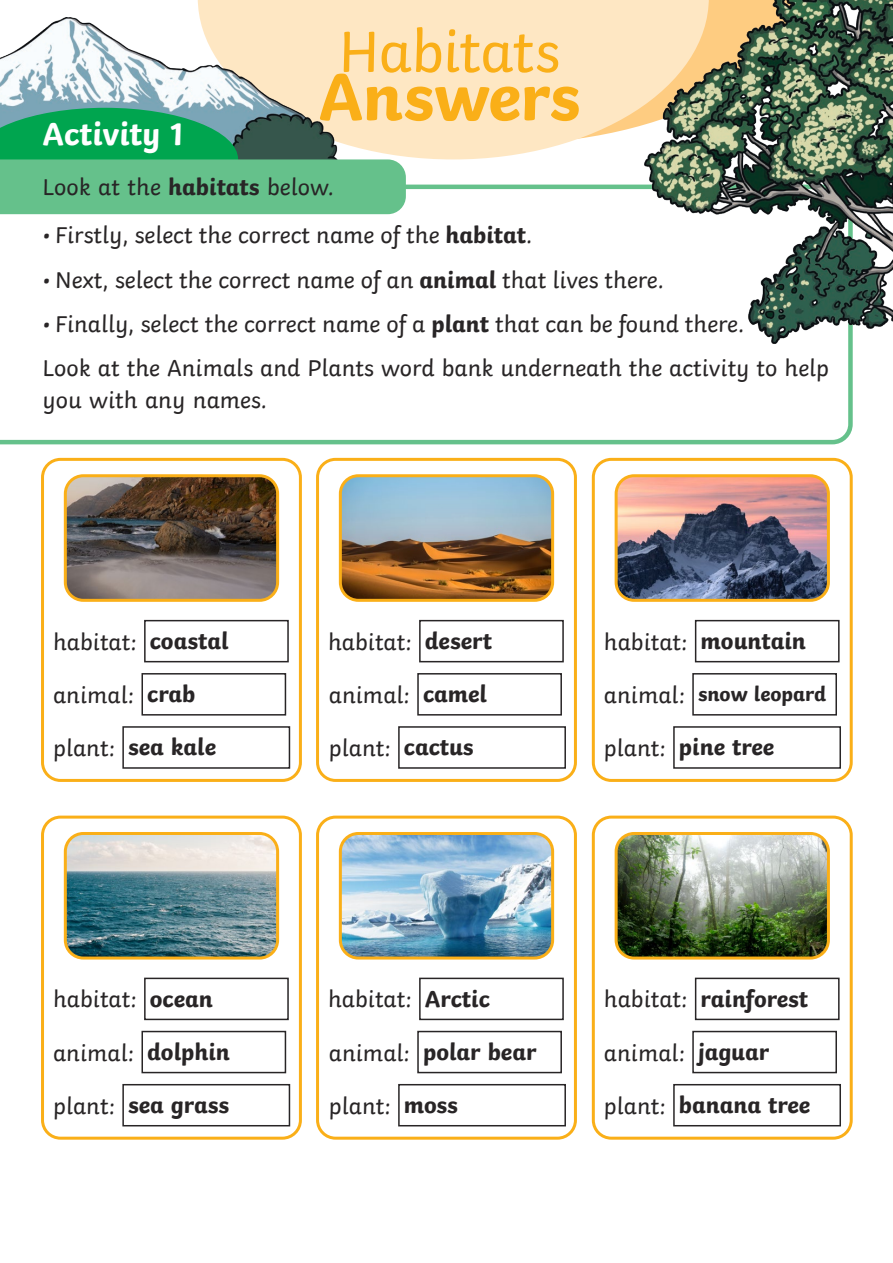
<style>
.page{position:relative;width:893px;height:1263px;background:#fff}
.page>*{position:absolute;margin:0;border:0;box-sizing:border-box;transform-origin:0 0}
.Heading_1{font:700 69px "Twinkl";letter-spacing:-.01em;color:#faaf18}
.Heading_1-2{font:60.9px "Twinkl";letter-spacing:-.02em;color:#faaf18}
.Heading_2{font:700 33px "Twinkl";color:#fff}
.KS1_Body_Copy{font:24px/31.5px "Twinkl";color:#282526}
.KS1_Body_Copy-2{font:700 24px "Twinkl";color:#282526}
.KS1_Body_Copy-3{font:700 21px "Twinkl";color:#282526}
.s1{font-weight:700}
</style>
<div class="page">
<div style="left:198px;top:0;width:446px;height:159px;background:#fee7c3"></div>
<img style="left:0;top:17px;width:339px;height:91px">
<svg style="left:0;top:185px;width:853px;height:259px"></svg>
<svg style="left:0;top:108px;width:406px;height:106px;background:#59b27f"></svg>
<div style="left:41px;top:458px;width:261px;height:324px;border:3px solid #faaf18;border-radius:18px"></div>
<div style="left:41px;top:816px;width:261px;height:324px;border:3px solid #faaf18;border-radius:18px"></div>
<div style="left:316px;top:458px;width:261px;height:324px;border:3px solid #faaf18;border-radius:18px"></div>
<div style="left:316px;top:816px;width:261px;height:324px;border:3px solid #faaf18;border-radius:18px"></div>
<div style="left:592px;top:458px;width:261px;height:324px;border:3px solid #faaf18;border-radius:18px"></div>
<div style="left:592px;top:816px;width:261px;height:324px;border:3px solid #faaf18;border-radius:18px"></div>
<img style="left:68px;top:478px;width:207px;height:120px">
<div style="left:64px;top:474px;width:215px;height:128px;border:3px solid #faaf18;border-radius:18px"></div>
<img style="left:65px;top:836px;width:213px;height:122px">
<div style="left:64px;top:832px;width:215px;height:127px;border:3px solid #faaf18;border-radius:18px"></div>
<img style="left:343px;top:478px;width:207px;height:120px">
<div style="left:339px;top:474px;width:215px;height:128px;border:3px solid #faaf18;border-radius:18px"></div>
<img style="left:340px;top:836px;width:213px;height:122px">
<div style="left:339px;top:832px;width:215px;height:127px;border:3px solid #faaf18;border-radius:18px"></div>
<img style="left:616px;top:478px;width:210px;height:120px">
<div style="left:615px;top:474px;width:215px;height:128px;border:3px solid #faaf18;border-radius:18px"></div>
<img style="left:616px;top:836px;width:210px;height:122px">
<div style="left:615px;top:832px;width:215px;height:127px;border:3px solid #faaf18;border-radius:18px"></div>
<div style="left:144px;top:620px;width:145px;height:42px;border:2px solid #282526"></div>
<div style="left:144px;top:978px;width:145px;height:42px;border:2px solid #282526"></div>
<div style="left:122px;top:726px;width:168px;height:43px;border:2px solid #282526"></div>
<div style="left:122px;top:1084px;width:168px;height:42px;border:2px solid #282526"></div>
<div style="left:398px;top:726px;width:168px;height:43px;border:2px solid #282526"></div>
<div style="left:398px;top:1084px;width:168px;height:42px;border:2px solid #282526"></div>
<div style="left:673px;top:726px;width:168px;height:43px;border:2px solid #282526"></div>
<div style="left:673px;top:1084px;width:168px;height:42px;border:2px solid #282526"></div>
<div style="left:141px;top:673px;width:145px;height:42px;border:2px solid #282526"></div>
<div style="left:141px;top:1031px;width:145px;height:42px;border:2px solid #282526"></div>
<div style="left:417px;top:673px;width:145px;height:42px;border:2px solid #282526"></div>
<div style="left:417px;top:1031px;width:145px;height:42px;border:2px solid #282526"></div>
<div style="left:692px;top:673px;width:145px;height:42px;border:2px solid #282526"></div>
<div style="left:692px;top:1031px;width:145px;height:42px;border:2px solid #282526"></div>
<div style="left:419px;top:620px;width:145px;height:42px;border:2px solid #282526"></div>
<div style="left:419px;top:978px;width:145px;height:42px;border:2px solid #282526"></div>
<div style="left:695px;top:620px;width:145px;height:42px;border:2px solid #282526"></div>
<div style="left:695px;top:978px;width:145px;height:42px;border:2px solid #282526"></div>
<img style="left:644px;top:0;width:249px;height:417px">
<p class="Heading_2" style="left:43px;top:107px;width:143px">Activity 1</p>
<p class="Heading_1-2" style="left:338px;top:4px;width:223px">Habitats</p>
<p class="Heading_1" style="left:318px;top:40px;width:263px">Answers</p>
<p class="KS1_Body_Copy" style="left:43px;top:169px;width:293px">Look at the <span class="s1">habitats</span> below.</p>
<p class="KS1_Body_Copy" style="left:43px;top:217px;width:491px">• Firstly, select the correct name of the <span class="s1">habitat</span>.</p>
<p class="KS1_Body_Copy" style="left:43px;top:262px;width:623px">• Next, select the correct name of an <span class="s1">animal</span> that lives there.</p>
<p class="KS1_Body_Copy" style="left:43px;top:306px;width:703px">• Finally, select the correct name of a <span class="s1">plant</span> that can be found there.</p>
<p class="KS1_Body_Copy" style="left:43px;top:350px;width:788px">Look at the Animals and Plants word bank underneath the activity to help you with any names.</p>
<p class="KS1_Body_Copy" style="left:53px;top:624px;width:85px">habitat:</p>
<p class="KS1_Body_Copy-2" style="left:150px;top:621px;width:80px">coastal</p>
<p class="KS1_Body_Copy" style="left:328px;top:624px;width:85px">habitat:</p>
<p class="KS1_Body_Copy-2" style="left:425px;top:621px;width:69px">desert</p>
<p class="KS1_Body_Copy" style="left:604px;top:624px;width:85px">habitat:</p>
<p class="KS1_Body_Copy-2" style="left:701px;top:621px;width:107px">mountain</p>
<p class="KS1_Body_Copy" style="left:53px;top:677px;width:82px">animal:</p>
<p class="KS1_Body_Copy-2" style="left:147px;top:674px;width:50px">crab</p>
<p class="KS1_Body_Copy" style="left:329px;top:677px;width:82px">animal:</p>
<p class="KS1_Body_Copy-2" style="left:423px;top:674px;width:66px">camel</p>
<p class="KS1_Body_Copy" style="left:604px;top:677px;width:82px">animal:</p>
<p class="KS1_Body_Copy-3" style="left:698px;top:677px;width:129px">snow leopard</p>
<p class="KS1_Body_Copy" style="left:53px;top:730px;width:63px">plant:</p>
<p class="KS1_Body_Copy-2" style="left:128px;top:727px;width:89px">sea kale</p>
<p class="KS1_Body_Copy" style="left:329px;top:730px;width:63px">plant:</p>
<p class="KS1_Body_Copy-2" style="left:404px;top:727px;width:71px">cactus</p>
<p class="KS1_Body_Copy" style="left:604px;top:730px;width:63px">plant:</p>
<p class="KS1_Body_Copy-2" style="left:679px;top:727px;width:97px">pine tree</p>
<p class="KS1_Body_Copy" style="left:53px;top:981px;width:85px">habitat:</p>
<p class="KS1_Body_Copy-2" style="left:150px;top:979px;width:64px">ocean</p>
<p class="KS1_Body_Copy" style="left:328px;top:981px;width:85px">habitat:</p>
<p class="KS1_Body_Copy-2" style="left:425px;top:979px;width:66px">Arctic</p>
<p class="KS1_Body_Copy" style="left:604px;top:981px;width:85px">habitat:</p>
<p class="KS1_Body_Copy-2" style="left:701px;top:979px;width:109px">rainforest</p>
<p class="KS1_Body_Copy" style="left:53px;top:1034px;width:82px">animal:</p>
<p class="KS1_Body_Copy-2" style="left:147px;top:1032px;width:84px">dolphin</p>
<p class="KS1_Body_Copy" style="left:329px;top:1034px;width:82px">animal:</p>
<p class="KS1_Body_Copy-2" style="left:423px;top:1032px;width:115px">polar bear</p>
<p class="KS1_Body_Copy" style="left:604px;top:1034px;width:82px">animal:</p>
<p class="KS1_Body_Copy-2" style="left:698px;top:1032px;width:73px">jaguar</p>
<p class="KS1_Body_Copy" style="left:53px;top:1088px;width:63px">plant:</p>
<p class="KS1_Body_Copy-2" style="left:128px;top:1085px;width:103px">sea grass</p>
<p class="KS1_Body_Copy" style="left:329px;top:1088px;width:63px">plant:</p>
<p class="KS1_Body_Copy-2" style="left:404px;top:1085px;width:56px">moss</p>
<p class="KS1_Body_Copy" style="left:604px;top:1088px;width:63px">plant:</p>
<p class="KS1_Body_Copy-2" style="left:679px;top:1085px;width:133px">banana tree</p>
</div>
